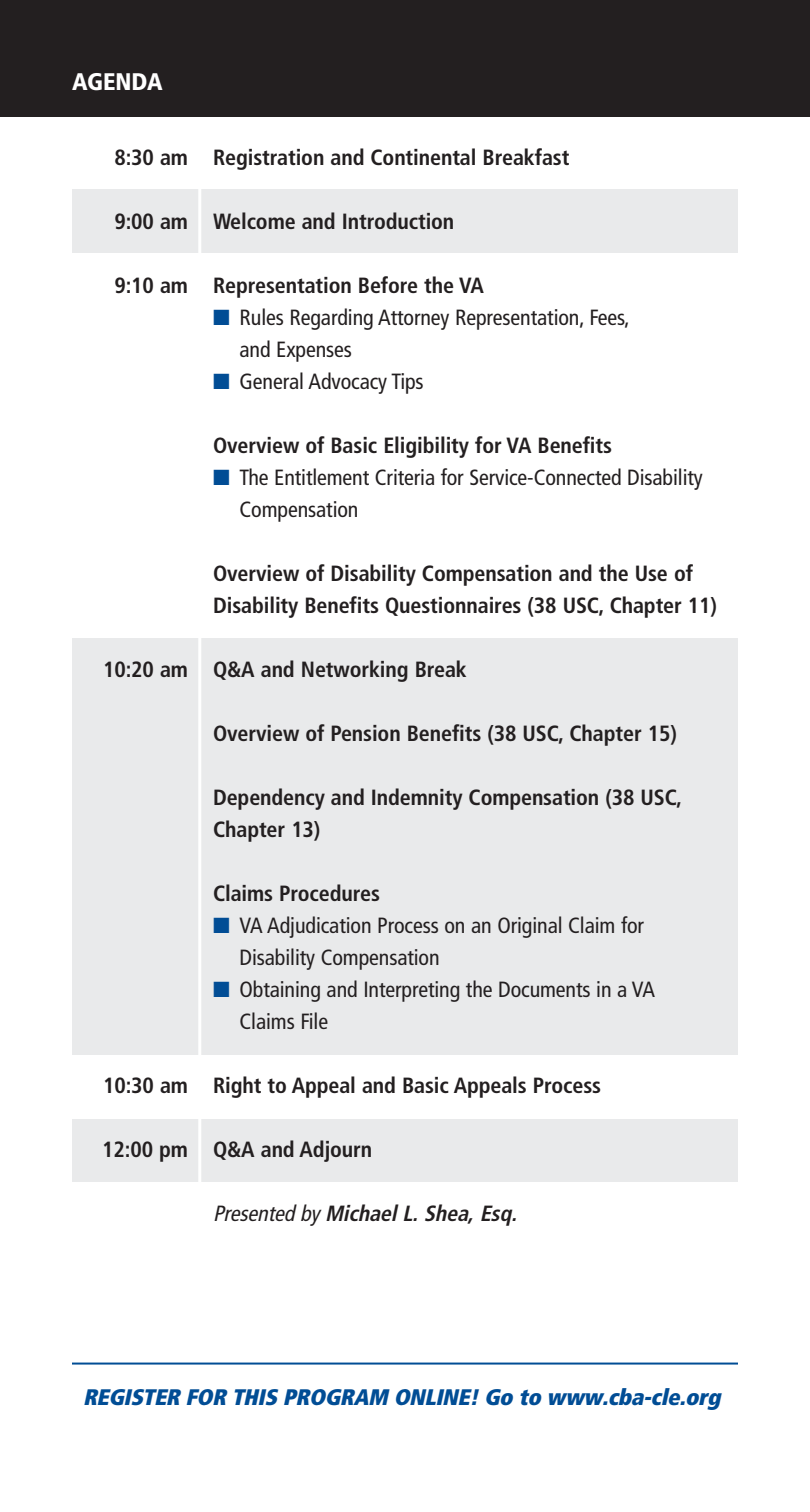
<style>
.page{position:relative;width:810px;height:1512px;background:#fff}
.page>*{position:absolute;margin:0;border:0;box-sizing:border-box;transform-origin:0 0}
.t1{font:900 condensed 24px "Frutiger LT Std";color:#fff}
.t2{font:italic 900 condensed 22.4px "Frutiger LT Std";color:#014d95}
.t3{font:700 condensed 22px/32px "Frutiger LT Std";letter-spacing:-.005em;color:#231f20}
.t4{font:condensed 22px/32px "Frutiger LT Std";letter-spacing:-.005em;color:#231f20}
.t5{font:italic 700 condensed 22px "Frutiger LT Std";color:#231f20}
.s1{color:#014d95}
.s2{font-weight:400}
</style>
<div class="page">
<div style="left:72px;top:1119px;width:666px;height:63px;background:#e9eaeb"></div>
<div style="left:72px;top:638px;width:666px;height:417px;background:#e9eaeb"></div>
<hr style="left:809px;top:105px;width:1px;height:741px;background:#d0d5e8">
<hr style="left:0;top:1246px;width:1px;height:266px;background:#014d95">
<div style="left:72px;top:189px;width:666px;height:64px;background:#e9eaeb"></div>
<hr style="left:198px;top:136px;width:3px;height:1360px;background:#fff">
<div style="left:0;top:0;width:810px;height:117px;background:#231f20"></div>
<hr style="left:72px;top:1363px;width:666px;height:2px;background:#014d95">
<p class="t1" style="left:72px;top:67px;width:92px">AGENDA</p>
<p class="t3" style="left:114px;top:142px;width:457px">8:30 am Registration and Continental Breakfast</p>
<p class="t3" style="left:114px;top:206px;width:342px">9:00 am Welcome and Introduction</p>
<p class="t3" style="left:114px;top:270px;width:371px">9:10 am Representation Before the VA</p>
<p class="t4" style="left:240px;top:302px;width:392px;text-indent:-27px"><span class="s1">■</span> Rules Regarding Attorney Representation, Fees, and Expenses</p>
<p class="t4" style="left:213px;top:366px;width:212px"><span class="s1">■</span> General Advocacy Tips</p>
<p class="t3" style="left:213px;top:430px;width:401px">Overview of Basic Eligibility for VA Benefits</p>
<p class="t4" style="left:240px;top:462px;width:465px;text-indent:-27px"><span class="s1">■</span> The Entitlement Criteria for Service-Connected Disability<br>Compensation</p>
<p class="t3" style="left:213px;top:558px;width:506px">Overview of Disability Compensation and the Use of<br>Disability Benefits Questionnaires (38 USC, Chapter 11)</p>
<p class="t3" style="left:103px;top:654px;width:365px">10:20 am Q&amp;A and Networking Break</p>
<p class="t3" style="left:213px;top:718px;width:465px">Overview of Pension Benefits (38 USC, Chapter 15)</p>
<p class="t3" style="left:213px;top:782px;width:471px">Dependency and Indemnity Compensation (38 USC,<br>Chapter 13)</p>
<p class="t3" style="left:213px;top:878px;width:168px">Claims Procedures</p>
<p class="t4" style="left:240px;top:910px;width:406px;text-indent:-27px"><span class="s1">■</span> VA Adjudication Process on an Original Claim for<br>Disability Compensation</p>
<p class="t4" style="left:240px;top:974px;width:417px;text-indent:-27px"><span class="s1">■</span> Obtaining and Interpreting the Documents in a VA<br>Claims File</p>
<p class="t3" style="left:103px;top:1070px;width:500px">10:30 am Right to Appeal and Basic Appeals Process</p>
<p class="t3" style="left:102px;top:1134px;width:272px">12:00 pm Q&amp;A and Adjourn</p>
<p class="t5" style="left:213px;top:1201px;width:311px"><span class="s2">Presented by</span>MichaelL.Shea,Esq.</p>
<p class="t2" style="left:83px;top:1384px;width:645px">REGISTER FOR THIS PROGRAM ONLINE! Go to www.cba-cle.org</p>
</div>
